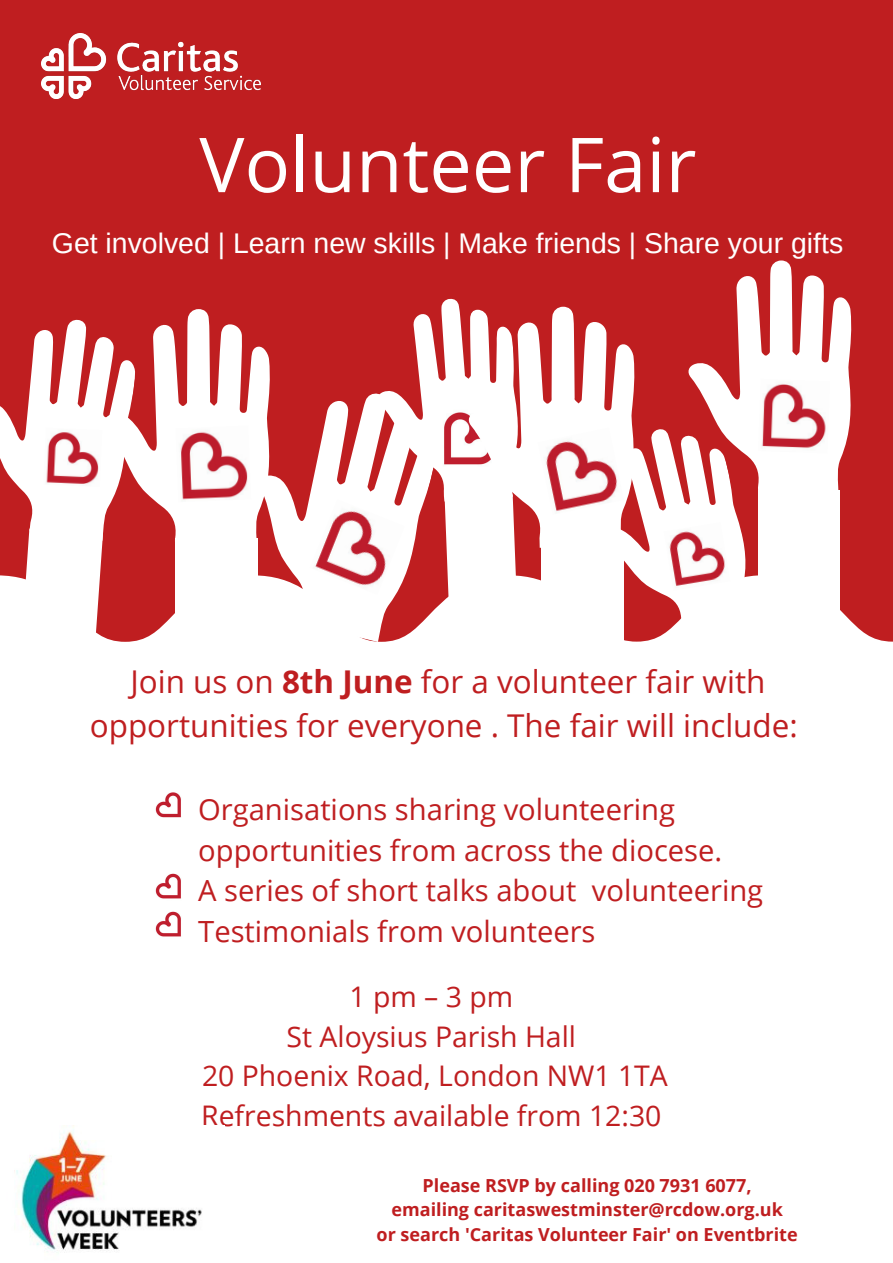
<style>
.page{position:relative;width:893px;height:1263px;background:#bf1e20}
.page>*{position:absolute;margin:0;border:0;box-sizing:border-box;transform-origin:0 0}
.t1{font:75.82px "Open Sans";color:#fff}
.t2{font:31.42px/43.4px "Open Sans";color:#bf1e20;text-align:center}
.t3{font:29.17px/40.7px "Open Sans";color:#bf1e20}
.t4{font:28.42px "Arimo";color:#fff}
.t5{font:28.35px/39.5px "Open Sans";color:#bf1e20;text-align:center}
.t6{font:700 18px/24.8px "Open Sans";color:#bf1e20;text-align:center}
.s1{font-weight:700}
</style>
<div class="page">
<div style="left:0;top:687px;width:893px;height:576px;background:#fff"></div>
<svg style="left:270px;top:394px;width:101px;height:181px"></svg>
<img style="left:310px;top:499px;width:61px;height:76px">
<svg style="left:0;top:309px;width:270px;height:266px"></svg>
<img style="left:175px;top:426px;width:76px;height:76px">
<svg style="left:371px;top:260px;width:480px;height:315px"></svg>
<div style="left:758px;top:490px;width:81px;height:149px;background:#fff"></div>
<svg style="left:0;top:575px;width:849px;height:44px;fill:#fff"></svg>
<svg style="left:0;top:619px;width:893px;height:37px;fill:#fff"></svg>
<div style="left:0;top:656px;width:893px;height:31px;background:#fff"></div>
<img style="left:41px;top:34px;width:220px;height:64px">
<img style="left:155px;top:792px;width:26px;height:26px">
<img style="left:155px;top:873px;width:26px;height:26px">
<img style="left:155px;top:911px;width:26px;height:26px">
<img style="left:14px;top:1125px;width:188px;height:126px">
<h1 class="t1" style="left:199px;top:111px;width:498px">Volunteer Fair</h1>
<p class="t4" style="left:52px;top:227px;width:793px">Get involved | Learn new skills | Make friends | Share your gifts</p>
<p class="t2" style="left:90px;top:659px;width:709px">Join us on <span class="s1">8th June</span> for a volunteer fair with opportunities for everyone . The fair will include:</p>
<p class="t3" style="left:198px;top:788px;width:566px">Organisations sharing volunteering opportunities from across the diocese.<br>A series of short talks about volunteering Testimonials from volunteers</p>
<p class="t5" style="left:201px;top:976px;width:468px">1 pm – 3 pm<br>St Aloysius Parish Hall<br>20 Phoenix Road, London NW1 1TA<br>Refreshments available from 12:30</p>
<p class="t6" style="left:377px;top:1172px;width:422px">Please RSVP by calling 020 7931 6077,<br>emailing caritaswestminster@rcdow.org.uk<br>or search 'Caritas Volunteer Fair' on Eventbrite</p>
</div>
